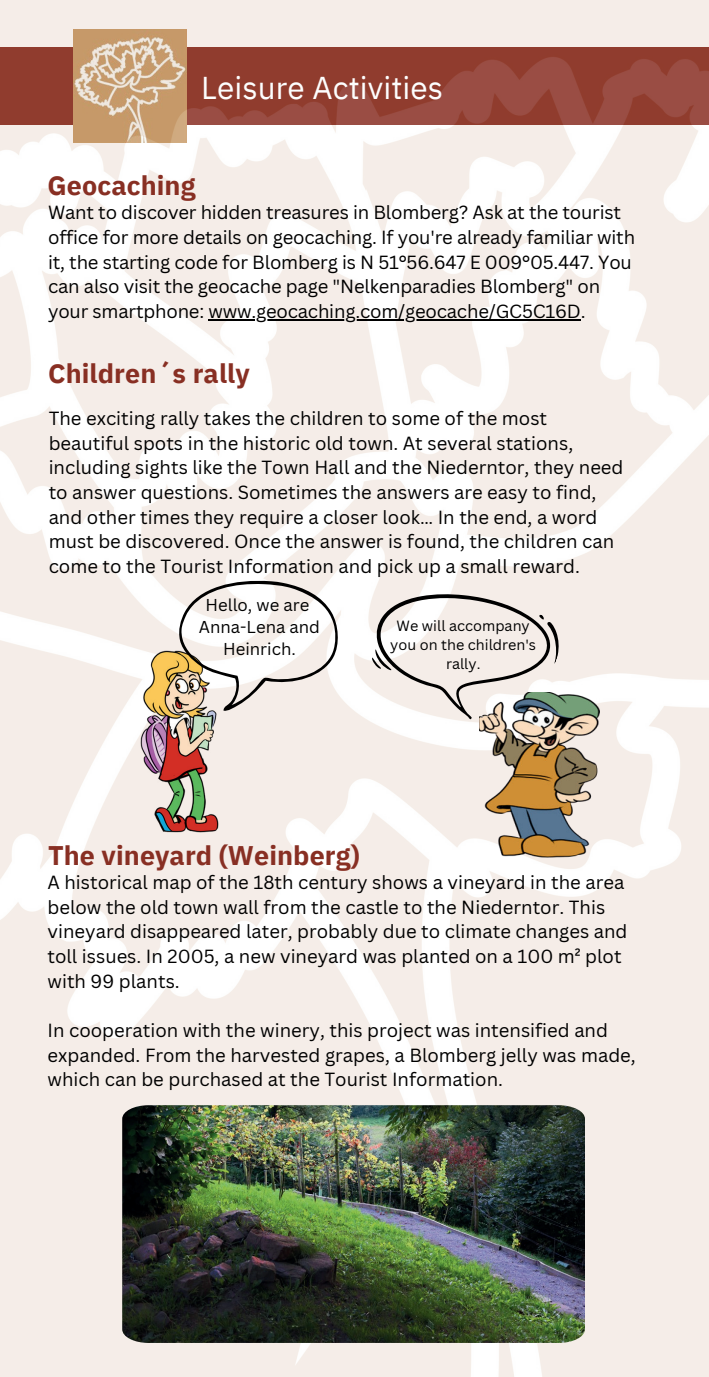
<style>
.page{position:relative;width:709px;height:1377px;background:#fff}
.page>*{position:absolute;margin:0;border:0;box-sizing:border-box;transform-origin:0 0}
.t1{font:31.5px "IBM Plex Sans";letter-spacing:.005em;color:#fdfefe}
.t2{font:700 26.78px "IBM Plex Sans";letter-spacing:.005em;color:#882f23}
.t3{font:18.45px/24.8px "Canva Sans";color:#000}
.t4{font:16.65px/22.3px "Canva Sans";color:#000;text-align:center}
.t5{font:14.4px/19.3px "Canva Sans";color:#000;text-align:center}
</style>
<div class="page">
<img style="left:0;top:0;width:709px;height:1377px">
<img style="left:122px;top:1105px;width:463px;height:238px">
<img style="left:140px;top:650px;width:78px;height:183px">
<img style="left:479px;top:692px;width:120px;height:165px">
<svg style="left:372px;top:594px;width:187px;height:126px"></svg>
<svg style="left:179px;top:581px;width:159px;height:130px"></svg>
<hr style="left:208px;top:319px;width:373px;height:2px;background:#000">
<h1 class="t1" style="left:201px;top:63px;width:243px">Leisure Activities</h1>
<h2 class="t2" style="left:48px;top:164px;width:149px">Geocaching</h2>
<p class="t3" style="left:48px;top:200px;width:588px">Want to discover hidden treasures in Blomberg? Ask at the tourist office for more details on geocaching. If you're already familiar with it, the starting code for Blomberg is N 51°56.647 E 009°05.447. You can also visit the geocache page "Nelkenparadies Blomberg" on your smartphone: www.geocaching.com/geocache/GC5C16D.</p>
<h2 class="t2" style="left:48px;top:352px;width:203px">Children´s rally</h2>
<p class="t3" style="left:49px;top:406px;width:576px">The exciting rally takes the children to some of the most beautiful spots in the historic old town. At several stations, including sights like the Town Hall and the Niederntor, they need to answer questions. Sometimes the answers are easy to find, and other times they require a closer look… In the end, a word must be discovered. Once the answer is found, the children can come to the Tourist Information and pick up a small reward.</p>
<p class="t4" style="left:199px;top:594px;width:123px">Hello, we are<br>Anna-Lena and<br>Heinrich.</p>
<p class="t5" style="left:390px;top:616px;width:147px">We will accompany you on the children's rally.</p>
<h2 class="t2" style="left:48px;top:834px;width:313px">The vineyard (Weinberg)</h2>
<p class="t3" style="left:48px;top:870px;width:581px">A historical map of the 18th century shows a vineyard in the area below the old town wall from the castle to the Niederntor. This vineyard disappeared later, probably due to climate changes and toll issues. In 2005, a new vineyard was planted on a 100 m² plot with 99 plants.</p>
<p class="t3" style="left:48px;top:1018px;width:590px">In cooperation with the winery, this project was intensified and expanded. From the harvested grapes, a Blomberg jelly was made, which can be purchased at the Tourist Information.</p>
</div>
